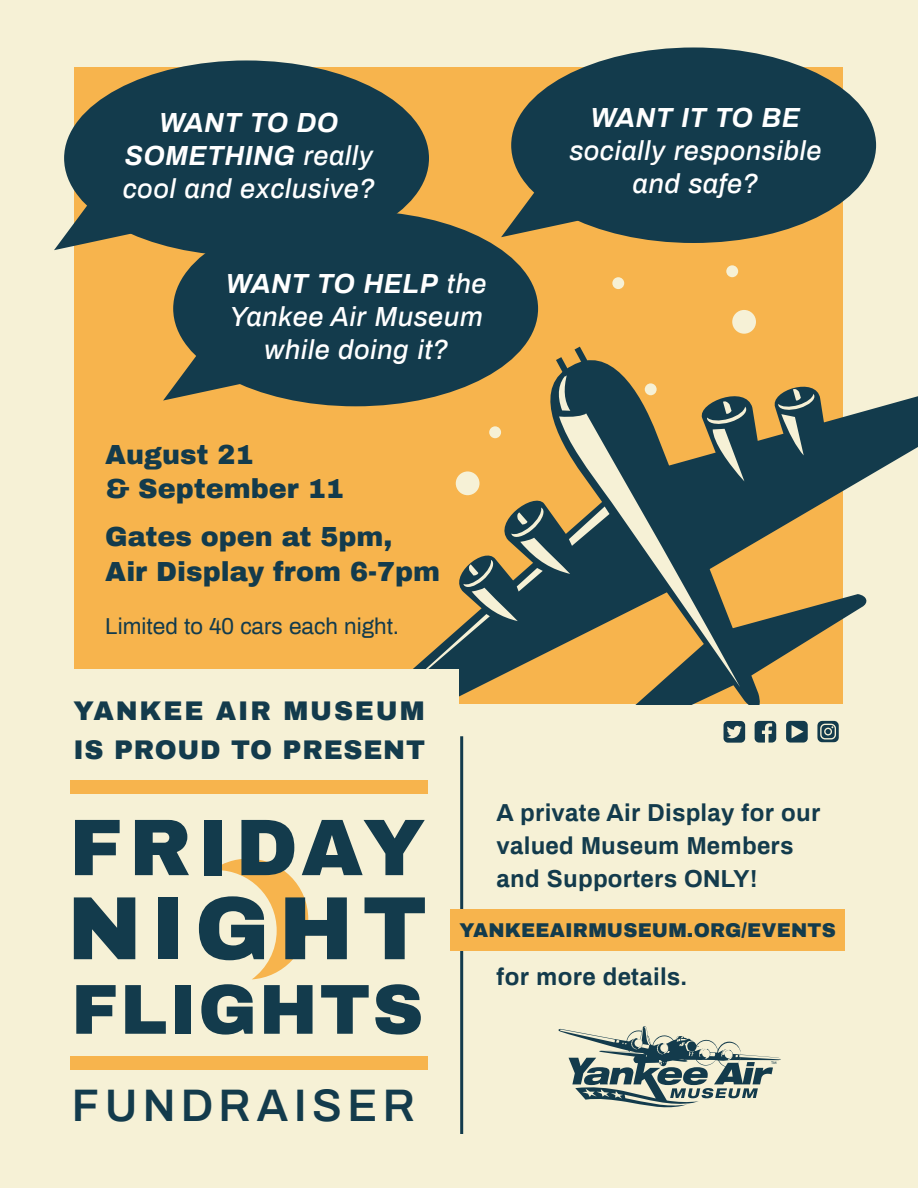
<style>
.page{position:relative;width:918px;height:1188px;background:#f6f1d6}
.page>*{position:absolute;margin:0;border:0;box-sizing:border-box;transform-origin:0 0}
.t1{font:900 89.85px "Archivo";letter-spacing:.1em;color:#133b4c}
.t2{font:900 80.25px "Archivo";letter-spacing:.08em;color:#133b4c}
.t3{font:900 70.65px "Archivo";letter-spacing:.025em;color:#133b4c}
.t4{font:600 44.55px "Archivo";letter-spacing:.13em;color:#133b4c}
.t5{font:italic 500 27px/33px "Archivo";letter-spacing:.02em;color:#fff;text-align:center}
.t6{font:900 27px/34.5px "Archivo";color:#133b4c}
.t7{font:900 26.4px/39.6px "Archivo";letter-spacing:.03em;color:#133b4c}
.t8{font:700 24px/33px "Archivo";letter-spacing:.01em;color:#133b4c}
.t9{font:22.5px "Archivo";color:#133b4c}
.t10{font:900 19.5px "Archivo";letter-spacing:.01em;color:#133b4c}
.s1{font-weight:700}
</style>
<div class="page">
<svg style="left:558px;top:1026px;width:223px;height:82px"></svg>
<div style="left:75px;top:67px;width:768px;height:637px;background:#f7b44d"></div>
<svg style="left:347px;top:396px;width:571px;height:80px"></svg>
<svg style="left:387px;top:340px;width:482px;height:364px"></svg>
<div style="left:732px;top:310px;width:24px;height:24px;background:#f6f1d6;border-radius:50%"></div>
<div style="left:456px;top:471px;width:24px;height:24px;background:#f6f1d6;border-radius:50%"></div>
<div style="left:489px;top:426px;width:12px;height:12px;background:#f6f1d6;border-radius:50%"></div>
<div style="left:645px;top:383px;width:12px;height:12px;background:#f6f1d6;border-radius:50%"></div>
<div style="left:612px;top:277px;width:12px;height:12px;background:#f6f1d6;border-radius:50%"></div>
<div style="left:726px;top:265px;width:12px;height:12px;background:#f6f1d6;border-radius:50%"></div>
<div style="left:511px;top:47px;width:365px;height:196px;background:#133b4c;border-radius:50%"></div>
<svg style="left:501px;top:189px;width:86px;height:48px"></svg>
<div style="left:64px;top:60px;width:365px;height:196px;background:#133b4c;border-radius:50%"></div>
<svg style="left:54px;top:202px;width:86px;height:48px"></svg>
<div style="left:173px;top:211px;width:365px;height:195px;background:#133b4c;border-radius:50%"></div>
<svg style="left:163px;top:352px;width:86px;height:49px"></svg>
<svg style="left:724px;top:721px;width:21px;height:22px"></svg>
<svg style="left:786px;top:721px;width:22px;height:22px"></svg>
<svg style="left:755px;top:721px;width:21px;height:22px"></svg>
<svg style="left:817px;top:721px;width:22px;height:21px"></svg>
<svg style="left:212px;top:859px;width:96px;height:120px"></svg>
<div style="left:62px;top:669px;width:397px;height:67px;background:#f6f1d6"></div>
<div style="left:70px;top:781px;width:358px;height:13px;background:#f7b44d"></div>
<div style="left:70px;top:1056px;width:358px;height:13px;background:#f7b44d"></div>
<hr style="left:460px;top:736px;width:3px;height:398px;background:#133b4c">
<div style="left:451px;top:910px;width:394px;height:41px;background:#f7b44d"></div>
<p class="t5" style="left:123px;top:105px;width:254px"><span class="s1">WANT TO DO<br>SOMETHING</span> really cool and exclusive?</p>
<p class="t5" style="left:227px;top:266px;width:262px"><span class="s1">WANT TO HELP</span> the<br>Yankee Air Museum while doing it?</p>
<p class="t6" style="left:105px;top:437px;width:240px">August 21<br>&amp; September 11</p>
<p class="t6" style="left:105px;top:519px;width:336px">Gates open at 5pm,<br>Air Display from 6-7pm</p>
<p class="t9" style="left:105px;top:610px;width:295px">Limited to 40 cars each night.</p>
<p class="t7" style="left:74px;top:691px;width:353px">YANKEE AIR MUSEUM<br>IS PROUD TO PRESENT</p>
<p class="t5" style="left:570px;top:100px;width:253px"><span class="s1">WANT IT TO BE </span>socially responsible and safe?</p>
<p class="t2" style="left:69px;top:798px;width:358px">FRIDAY</p>
<p class="t1" style="left:67px;top:873px;width:362px">NIGHT</p>
<p class="t3" style="left:71px;top:966px;width:354px">FLIGHTS</p>
<p class="t4" style="left:72px;top:1075px;width:345px">FUNDRAISER</p>
<p class="t8" style="left:497px;top:796px;width:325px">A private Air Display for our valued Museum Members and Supporters ONLY!</p>
<p class="t10" style="left:460px;top:918px;width:378px">YANKEEAIRMUSEUM.ORG/EVENTS</p>
<p class="t8" style="left:497px;top:960px;width:192px">for more details.</p>
</div>
